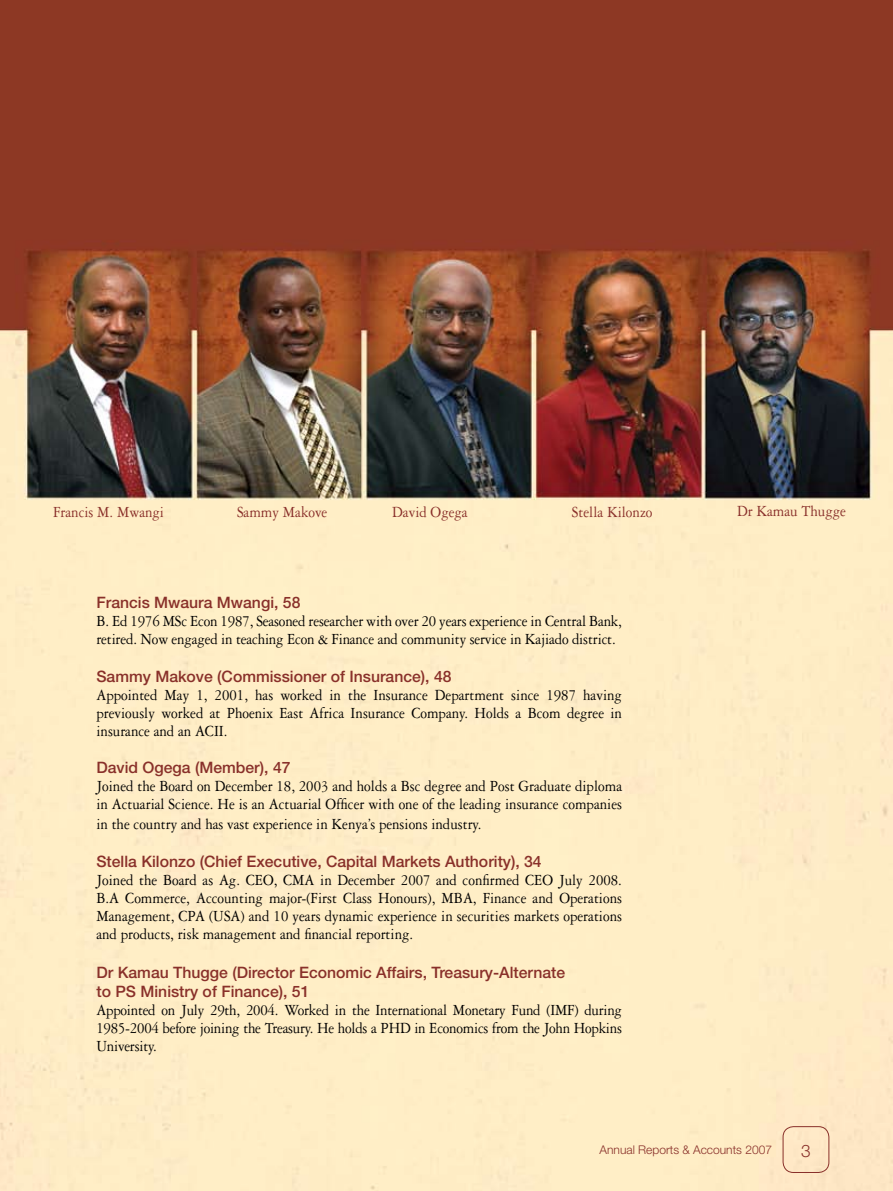
<style>
.page{position:relative;width:893px;height:1191px;background:#fff}
.page>*{position:absolute;margin:0;border:0;box-sizing:border-box;transform-origin:0 0}
.t1{font:300 17.25px "Helvetica Neue";color:#89302a}
.t2{font:16.5px/18px "Garamond Three";color:#000;text-align:justify;scale:.9 1}
.t3{font:16.5px "Garamond Three";color:#892f2a;scale:.9 1}
.t4{font:500 15.75px/18.9px "Helvetica Neue";color:#89302a}
.t5{font:300 12px "Helvetica Neue";color:#89302a}
</style>
<div class="page">
<img style="left:0;top:0;width:893px;height:1191px">
<div style="left:783px;top:1126px;width:46px;height:46px;border:1px solid #89302a;border-radius:10px"></div>
<p class="t3" style="left:53px;top:503px;width:125px">Francis M. Mwangi</p>
<p class="t3" style="left:237px;top:503px;width:102px">Sammy Makove</p>
<p class="t3" style="left:392px;top:503px;width:85px">David Ogega</p>
<p class="t3" style="left:572px;top:503px;width:91px">Stella Kilonzo</p>
<p class="t3" style="left:737px;top:502px;width:122px">Dr Kamau Thugge</p>
<p class="t4" style="left:96px;top:592px;width:205px">Francis Mwaura Mwangi, 58</p>
<p class="t2" style="left:96px;top:612px;width:585px">B. Ed 1976 MSc Econ 1987, Seasoned researcher with over 20 years experience in Central Bank, retired. Now engaged in teaching Econ &amp; Finance and community service in Kajiado district.</p>
<p class="t4" style="left:96px;top:666px;width:357px">Sammy Makove (Commissioner of Insurance), 48</p>
<p class="t2" style="left:96px;top:685px;width:585px">Appointed May 1, 2001, has worked in the Insurance Department since 1987 having previously worked at Phoenix East Africa Insurance Company. Holds a Bcom degree in insurance and an ACII.</p>
<p class="t4" style="left:96px;top:758px;width:196px">David Ogega (Member), 47</p>
<p class="t2" style="left:96px;top:777px;width:586px">Joined the Board on December 18, 2003 and holds a Bsc degree and Post Graduate diploma in Actuarial Science. He is an Actuarial Officer with one of the leading insurance companies</p>
<p class="t2" style="left:96px;top:815px;width:429px">in the country and has vast experience in Kenya’s pensions industry.</p>
<p class="t4" style="left:96px;top:852px;width:447px">Stella Kilonzo (Chief Executive, Capital Markets Authority), 34</p>
<p class="t2" style="left:96px;top:871px;width:585px">Joined the Board as Ag. CEO, CMA in December 2007 and confirmed CEO July 2008.<br>B.A Commerce, Accounting major-(First Class Honours), MBA, Finance and Operations Management, CPA (USA) and 10 years dynamic experience in securities markets operations and products, risk management and financial reporting.</p>
<p class="t4" style="left:96px;top:962px;width:470px">Dr Kamau Thugge (Director Economic Affairs, Treasury-Alternate to PS Ministry of Finance), 51</p>
<p class="t2" style="left:96px;top:1000px;width:585px">Appointed on July 29th, 2004. Worked in the International Monetary Fund (IMF) during 1985-2004 before joining the Treasury. He holds a PHD in Economics from the John Hopkins University.</p>
<p class="t5" style="left:600px;top:1142px;width:174px">Annual Reports &amp; Accounts 2007</p>
<p class="t1" style="left:801px;top:1140px;width:11px">3</p>
</div>
